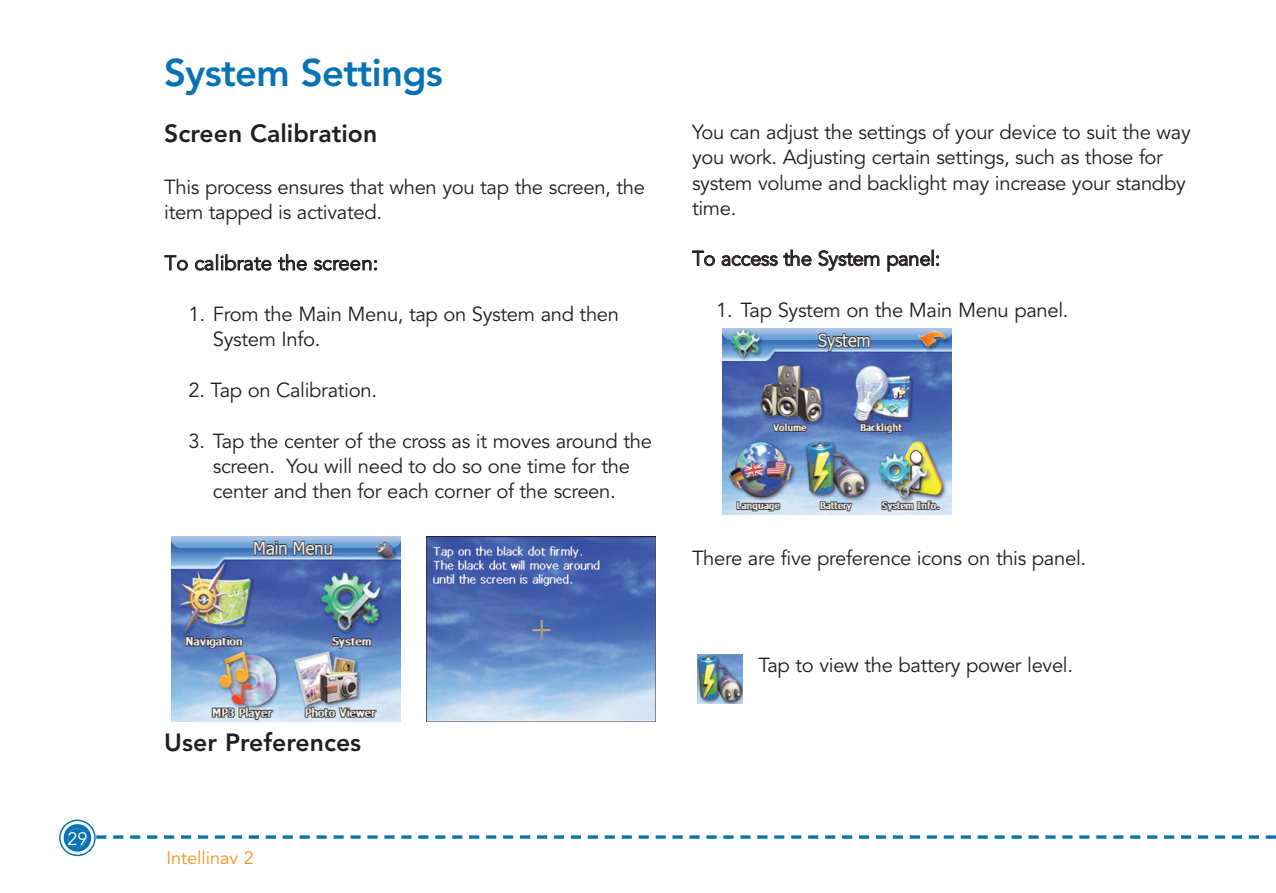
<style>
.page{position:relative;width:1276px;height:893px;background:#fff}
.page>*{position:absolute;margin:0;border:0;box-sizing:border-box;transform-origin:0 0}
.t1{font:800 38.25px "Avenir";letter-spacing:-.02em;color:#0773b5}
.t2{font:800 24.75px "Avenir";color:#231f20}
.t3{font:20.25px/25.4px "Avenir";letter-spacing:-.015em;color:#231f20}
.t4{font:18px "Avenir";color:#f7931d}
.t5{font:18px "Avenir";color:#fff}
</style>
<div class="page">
<img style="left:171px;top:536px;width:229px;height:185px">
<img style="left:722px;top:329px;width:229px;height:185px">
<img style="left:427px;top:536px;width:229px;height:185px">
<svg style="left:59px;top:819px;width:37px;height:38px"></svg>
<svg style="left:106px;top:835px;width:1160px;height:4px"></svg>
<svg style="left:96px;top:835px;width:10px;height:4px"></svg>
<svg style="left:1266px;top:835px;width:10px;height:4px"></svg>
<img style="left:697px;top:655px;width:45px;height:49px">
<p class="t5" style="left:67px;top:831px;width:22px">29</p>
<h1 class="t1" style="left:164px;top:57px;width:280px">System Settings</h1>
<p class="t2" style="left:164px;top:124px;width:214px">Screen Calibration</p>
<p class="t3" style="left:164px;top:176px;width:482px">This process ensures that when you tap the screen, the item tapped is activated.</p>
<p class="t3" style="left:165px;top:252px;width:215px">To calibrate the screen:</p>
<p class="t3" style="left:213px;top:303px;width:408px;text-indent:-24px">1. From the Main Menu, tap on System and then<br>System Info.</p>
<p class="t3" style="left:189px;top:379px;width:190px">2. Tap on Calibration.</p>
<p class="t3" style="left:189px;top:430px;width:465px;text-align:center">3. Tap the center of the cross as it moves around the screen. You will need to do so one time for the center and then for each corner of the screen.</p>
<p class="t2" style="left:164px;top:733px;width:198px">User Preferences</p>
<p class="t4" style="left:166px;top:851px;width:89px">Intellinav 2</p>
<p class="t3" style="left:692px;top:121px;width:500px">You can adjust the settings of your device to suit the way you work. Adjusting certain settings, such as those for system volume and backlight may increase your standby time.</p>
<p class="t3" style="left:692px;top:247px;width:250px">To access the System panel:</p>
<p class="t3" style="left:716px;top:299px;width:354px">1. Tap System on the Main Menu panel.</p>
<p class="t3" style="left:692px;top:547px;width:396px">There are five preference icons on this panel.</p>
<p class="t3" style="left:758px;top:654px;width:316px">Tap to view the battery power level.</p>
</div>
